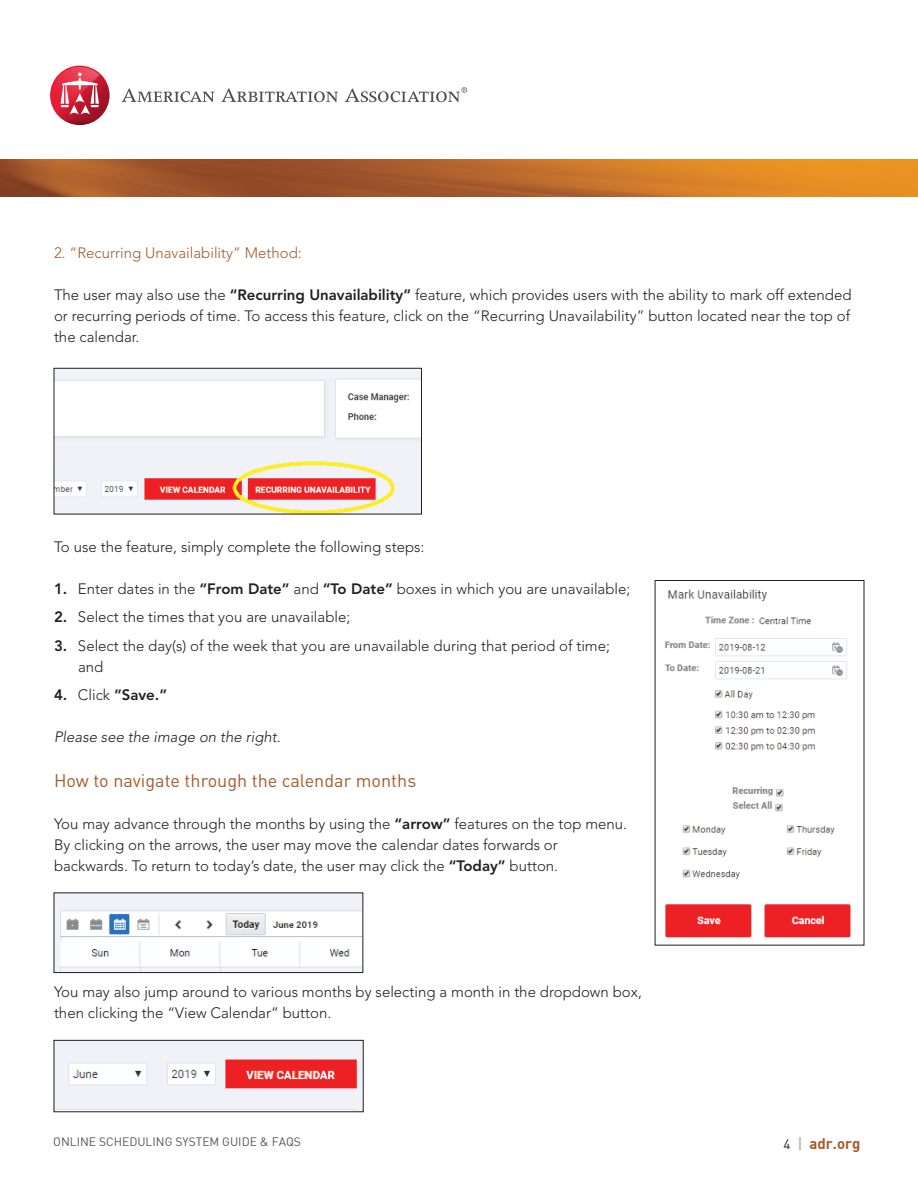
<style>
.page{position:relative;width:918px;height:1188px;background:#fff}
.page>*{position:absolute;margin:0;border:0;box-sizing:border-box;transform-origin:0 0}
.t1{font:18px "DIN";color:#a75a29}
.t2{font:300 15px/21px "Avenir LT Std";color:#231f20}
.t3{font:300 15px "Avenir LT Std";color:#a75a29}
.t4{font:italic 300 15px "Avenir LT Std";color:#231f20}
.t5{font:800 15px "Avenir LT Std";color:#231f20}
.t6{font:15px "DIN Bold";color:#a75a29}
.t7{font:12px "DIN";color:#55565b}
.s1{font-weight:800}
.s2{font-weight:300}
.s3{font-family:"DIN";font-size:13.5px;color:#231f20}
.s4{color:#bcbec0}
</style>
<div class="page">
<img style="left:0;top:160px;width:918px;height:36px">
<svg style="left:122px;top:87px;width:345px;height:15px"></svg>
<svg style="left:50px;top:66px;width:60px;height:59px"></svg>
<svg style="left:51px;top:67px;width:49px;height:58px"></svg>
<img style="left:56px;top:370px;width:364px;height:142px">
<div style="left:54px;top:368px;width:368px;height:146px;border:1px solid #231f20"></div>
<img style="left:664px;top:589px;width:187px;height:349px">
<img style="left:56px;top:894px;width:305px;height:77px">
<div style="left:54px;top:892px;width:309px;height:81px;border:1px solid #231f20"></div>
<img style="left:56px;top:1042px;width:306px;height:68px">
<div style="left:54px;top:1040px;width:310px;height:72px;border:1px solid #231f20"></div>
<p class="t3" style="left:54px;top:244px;width:249px">2. “Recurring Unavailability” Method:</p>
<p class="t2" style="left:54px;top:284px;width:799px;text-align:justify">The user may also use the <span class="s1">“Recurring Unavailability”</span> feature, which provides users with the ability to mark off extended or recurring periods of time. To access this feature, click on the “Recurring Unavailability” button located near the top of the calendar.</p>
<p class="t2" style="left:54px;top:536px;width:372px">To use the feature, simply complete the following steps:</p>
<p class="t2" style="left:54px;top:578px;width:578px"><span class="s1">1.</span> Enter dates in the <span class="s1">“From Date”</span> and <span class="s1">“To Date”</span> boxes in which you are unavailable;</p>
<p class="t2" style="left:54px;top:606px;width:298px"><span class="s1">2.</span> Select the times that you are unavailable;</p>
<p class="t2" style="left:78px;top:635px;width:533px;text-indent:-24px"><span class="s1">3.</span> Select the day(s) of the week that you are unavailable during that period of time; and</p>
<p class="t5" style="left:54px;top:686px;width:115px">4. <span class="s2">Click</span> “Save.”</p>
<p class="t4" style="left:54px;top:728px;width:228px">Please see the image on the right.</p>
<p class="t1" style="left:54px;top:769px;width:364px">How to navigate through the calendar months</p>
<p class="t2" style="left:54px;top:813px;width:575px">You may advance through the months by using the <span class="s1">“arrow”</span> features on the top menu.<br>By clicking on the arrows, the user may move the calendar dates forwards or backwards. To return to today’s date, the user may click the <span class="s1">“Today”</span> button.</p>
<p class="t2" style="left:54px;top:981px;width:589px">You may also jump around to various months by selecting a month in the dropdown box, then clicking the “View Calendar” button.</p>
<p class="t7" style="left:53px;top:1134px;width:249px">ONLINE SCHEDULING SYSTEM GUIDE &amp; FAQS</p>
<p class="t6" style="left:783px;top:1134px;width:79px"><span class="s3">4</span> <span class="s4">|</span> adr.org</p>
</div>
